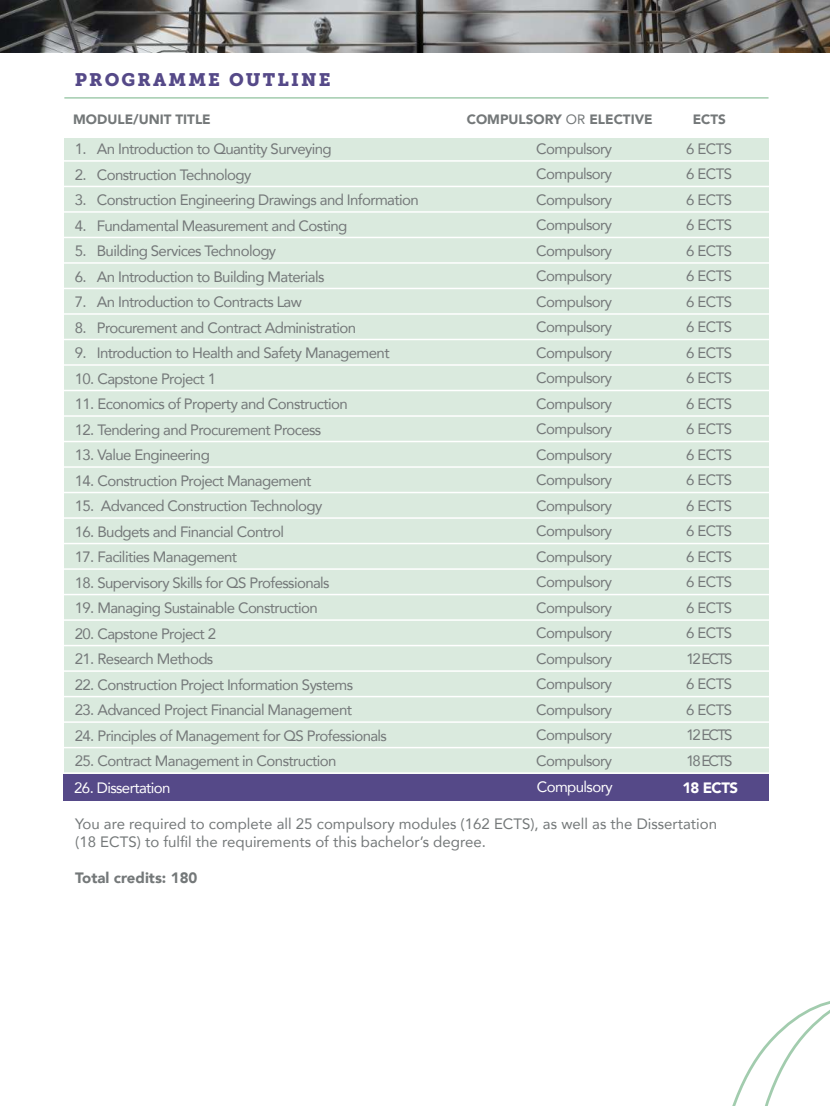
<style>
.page{position:relative;width:830px;height:1106px;background:#fff}
.page>*{position:absolute;margin:0;border:0;box-sizing:border-box;transform-origin:0 0}
.t1{font:18px "Museo Slab 900";letter-spacing:.12em;color:#554988}
.t2{font:15px/25.5px "Avenir";letter-spacing:-.04em;color:#747879;text-align:justify}
.t3{font:15px/18px "Avenir";color:#747879}
.t4{font:15px "Avenir";letter-spacing:-.04em;color:#fff}
.t5{font:900 15px "Avenir";color:#747879}
.t6{font:900 15px "Avenir";letter-spacing:-.04em;color:#fff}
.t7{font:900 13.5px "Avenir";color:#747879}
.s1{font-weight:400}
</style>
<div class="page">
<img style="left:0;top:0;width:829px;height:52px">
<svg style="left:732px;top:1001px;width:97px;height:105px"></svg>
<hr style="left:64px;top:97px;width:704px;height:2px;background:#a2ccae">
<div style="left:64px;top:139px;width:704px;height:635px;background:#daeade"></div>
<div style="left:64px;top:774px;width:704px;height:26px;background:#554988"></div>
<hr style="left:53px;top:160px;width:730px;height:2px;background:#fff">
<hr style="left:53px;top:288px;width:730px;height:1px;background:#fff">
<hr style="left:53px;top:415px;width:730px;height:2px;background:#fff">
<hr style="left:53px;top:543px;width:730px;height:1px;background:#fff">
<hr style="left:53px;top:670px;width:730px;height:2px;background:#fff">
<hr style="left:53px;top:186px;width:730px;height:1px;background:#fff">
<hr style="left:53px;top:313px;width:730px;height:2px;background:#fff">
<hr style="left:53px;top:441px;width:730px;height:1px;background:#fff">
<hr style="left:53px;top:568px;width:730px;height:2px;background:#fff">
<hr style="left:53px;top:696px;width:730px;height:1px;background:#fff">
<hr style="left:53px;top:211px;width:730px;height:2px;background:#fff">
<hr style="left:53px;top:339px;width:730px;height:1px;background:#fff">
<hr style="left:53px;top:466px;width:730px;height:2px;background:#fff">
<hr style="left:53px;top:594px;width:730px;height:1px;background:#fff">
<hr style="left:53px;top:721px;width:730px;height:2px;background:#fff">
<hr style="left:53px;top:237px;width:730px;height:1px;background:#fff">
<hr style="left:53px;top:364px;width:730px;height:2px;background:#fff">
<hr style="left:53px;top:492px;width:730px;height:1px;background:#fff">
<hr style="left:53px;top:619px;width:730px;height:2px;background:#fff">
<hr style="left:53px;top:747px;width:730px;height:1px;background:#fff">
<hr style="left:53px;top:262px;width:730px;height:2px;background:#fff">
<hr style="left:53px;top:390px;width:730px;height:1px;background:#fff">
<hr style="left:53px;top:517px;width:730px;height:2px;background:#fff">
<hr style="left:53px;top:645px;width:730px;height:1px;background:#fff">
<hr style="left:53px;top:772px;width:730px;height:2px;background:#fff">
<p class="t1" style="left:75px;top:69px;width:257px">PROGRAMME OUTLINE</p>
<p class="t7" style="left:73px;top:108px;width:139px">MODULE/UNIT TITLE</p>
<p class="t7" style="left:466px;top:108px;width:187px">COMPULSORY <span class="s1">OR</span> ELECTIVE</p>
<p class="t7" style="left:692px;top:108px;width:35px">ECTS</p>
<p class="t2" style="left:75px;top:136px;width:258px">1. An Introduction to Quantity Surveying</p>
<p class="t2" style="left:75px;top:161px;width:178px">2. Construction Technology</p>
<p class="t2" style="left:75px;top:187px;width:345px">3. Construction Engineering Drawings and Information</p>
<p class="t2" style="left:75px;top:212px;width:274px">4. Fundamental Measurement and Costing</p>
<p class="t2" style="left:75px;top:238px;width:203px">5. Building Services Technology</p>
<p class="t2" style="left:75px;top:263px;width:251px">6. An Introduction to Building Materials</p>
<p class="t2" style="left:75px;top:289px;width:228px">7. An Introduction to Contracts Law</p>
<p class="t2" style="left:75px;top:314px;width:283px">8. Procurement and Contract Administration</p>
<p class="t2" style="left:75px;top:340px;width:316px">9. Introduction to Health and Safety Management</p>
<p class="t2" style="left:75px;top:365px;width:143px">10. Capstone Project 1</p>
<p class="t2" style="left:75px;top:391px;width:274px">11. Economics of Property and Construction</p>
<p class="t2" style="left:75px;top:416px;width:248px">12. Tendering and Procurement Process</p>
<p class="t2" style="left:75px;top:442px;width:137px">13. Value Engineering</p>
<p class="t2" style="left:75px;top:467px;width:238px">14. Construction Project Management</p>
<p class="t2" style="left:75px;top:493px;width:249px">15. Advanced Construction Technology</p>
<p class="t2" style="left:75px;top:518px;width:210px">16. Budgets and Financial Control</p>
<p class="t2" style="left:75px;top:544px;width:164px">17. Facilities Management</p>
<p class="t2" style="left:75px;top:569px;width:256px">18. Supervisory Skills for QS Professionals</p>
<p class="t2" style="left:75px;top:595px;width:244px">19. Managing Sustainable Construction</p>
<p class="t2" style="left:75px;top:620px;width:143px">20. Capstone Project 2</p>
<p class="t2" style="left:75px;top:646px;width:140px">21. Research Methods</p>
<p class="t2" style="left:75px;top:671px;width:280px">22. Construction Project Information Systems</p>
<p class="t2" style="left:75px;top:697px;width:278px">23. Advanced Project Financial Management</p>
<p class="t2" style="left:75px;top:722px;width:313px">24. Principles of Management for QS Professionals</p>
<p class="t2" style="left:75px;top:748px;width:263px">25. Contract Management in Construction</p>
<p class="t2" style="left:536px;top:135px;width:77px">Compulsory Compulsory Compulsory Compulsory Compulsory Compulsory Compulsory Compulsory Compulsory Compulsory Compulsory Compulsory Compulsory Compulsory Compulsory Compulsory Compulsory Compulsory Compulsory Compulsory Compulsory Compulsory Compulsory Compulsory Compulsory</p>
<p class="t2" style="left:685px;top:135px;width:48px">6 ECTS 6 ECTS 6 ECTS 6 ECTS 6 ECTS 6 ECTS 6 ECTS 6 ECTS 6 ECTS 6 ECTS 6 ECTS 6 ECTS 6 ECTS 6 ECTS 6 ECTS 6 ECTS 6 ECTS 6 ECTS 6 ECTS 6 ECTS 12 ECTS 6 ECTS 6 ECTS 12 ECTS 18 ECTS</p>
<p class="t4" style="left:74px;top:776px;width:98px">26. Dissertation</p>
<p class="t4" style="left:536px;top:774px;width:77px">Compulsory</p>
<p class="t6" style="left:682px;top:775px;width:57px">18 ECTS</p>
<p class="t3" style="left:75px;top:814px;width:643px">You are required to complete all 25 compulsory modules (162 ECTS), as well as the Dissertation (18 ECTS) to fulfil the requirements of this bachelor’s degree.</p>
<p class="t5" style="left:75px;top:865px;width:124px">Total credits: 180</p>
</div>
